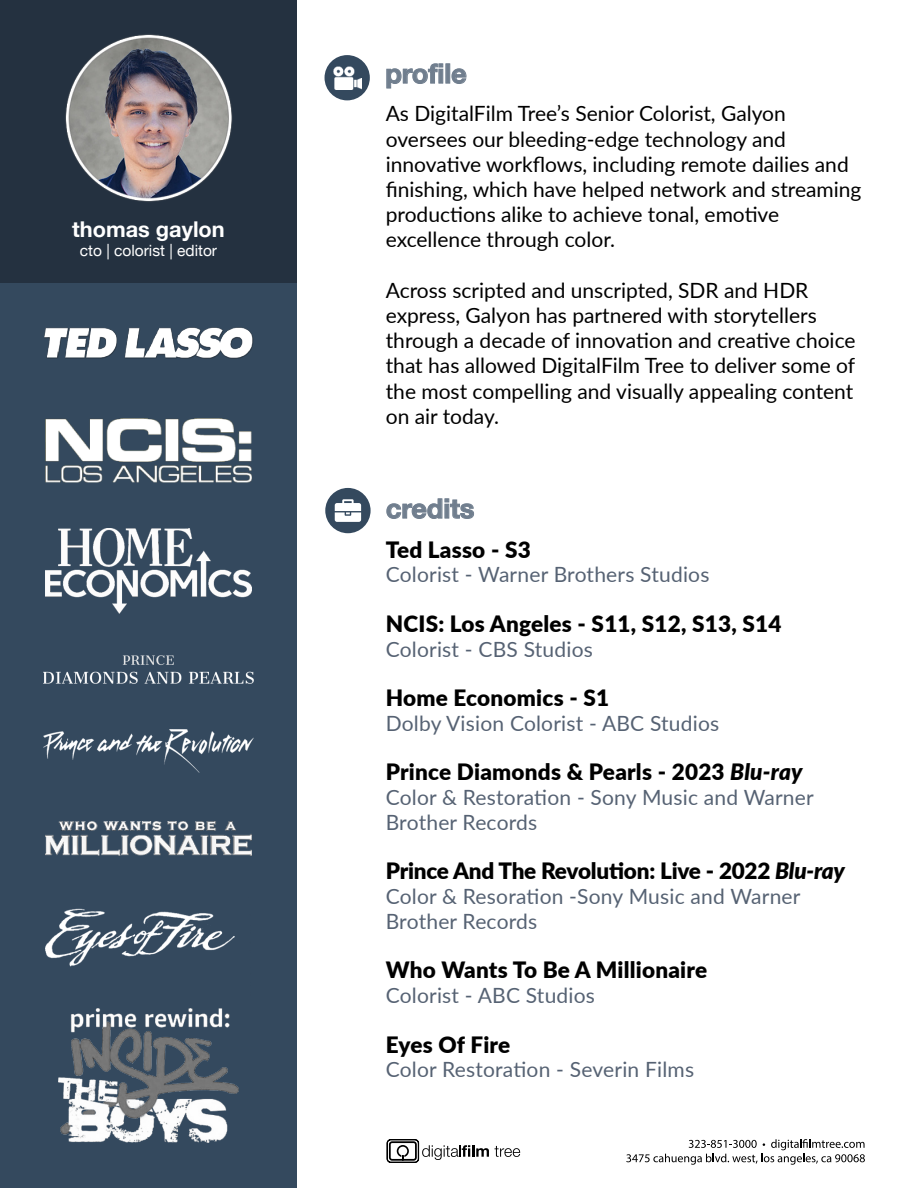
<style>
.page{position:relative;width:918px;height:1188px;background:#fff}
.page>*{position:absolute;margin:0;border:0;box-sizing:border-box;transform-origin:0 0}
.t1{font:700 27px "Helvetica Neue";color:#707e8e}
.t2{font:900 22.5px "Lato";letter-spacing:.01em;color:#000}
.t3{font:900 22.5px "Lato";letter-spacing:-.01em;color:#000}
.t4{font:700 21.75px "Helvetica Neue";color:#fff}
.t5{font:21px/25.2px "Lato";color:#000}
.t6{font:21px/24.8px "Lato";letter-spacing:.01em;color:#566273}
.t7{font:15.6px "Helvetica Neue";color:#fff}
.s1{font-style:italic}
</style>
<div class="page">
<div style="left:325px;top:488px;width:46px;height:45px;background:#34495e;border-radius:50%"></div>
<svg style="left:335px;top:499px;width:26px;height:23px"></svg>
<svg style="left:387px;top:498px;width:87px;height:21px"></svg>
<div style="left:325px;top:55px;width:45px;height:45px;background:#34495e;border-radius:50%"></div>
<img style="left:334px;top:67px;width:28px;height:23px">
<svg style="left:386px;top:64px;width:57px;height:24px"></svg>
<div style="left:439px;top:69px;width:4px;height:14px;border:1px solid #707e8e"></div>
<div style="left:446px;top:64px;width:4px;height:19px;border:1px solid #707e8e"></div>
<svg style="left:452px;top:68px;width:14px;height:16px"></svg>
<div style="left:0;top:0;width:297px;height:1188px;background:#34495e"></div>
<div style="left:0;top:0;width:297px;height:282px;background:#243140"></div>
<img style="left:59px;top:1008px;width:179px;height:134px">
<img style="left:46px;top:418px;width:205px;height:64px">
<img style="left:44px;top:327px;width:209px;height:32px">
<img style="left:46px;top:528px;width:205px;height:86px">
<img style="left:44px;top:729px;width:209px;height:43px">
<img style="left:44px;top:655px;width:209px;height:28px">
<img style="left:46px;top:821px;width:205px;height:35px">
<img style="left:46px;top:908px;width:189px;height:59px">
<svg style="left:387px;top:1139px;width:133px;height:24px"></svg>
<svg style="left:626px;top:1139px;width:239px;height:26px"></svg>
<img style="left:65px;top:34px;width:167px;height:168px">
<p class="t4" style="left:72px;top:212px;width:154px">thomas gaylon</p>
<p class="t7" style="left:80px;top:239px;width:139px">cto | colorist | editor</p>
<p class="t1" style="left:385px;top:52px;width:83px">profile</p>
<p class="t5" style="left:386px;top:100px;width:477px">As DigitalFilm Tree’s Senior Colorist, Galyon oversees our bleeding-edge technology and innovative workflows, including remote dailies and finishing, which have helped network and streaming productions alike to achieve tonal, emotive excellence through color.</p>
<p class="t5" style="left:386px;top:277px;width:471px">Across scripted and unscripted, SDR and HDR express, Galyon has partnered with storytellers through a decade of innovation and creative choice that has allowed DigitalFilm Tree to deliver some of the most compelling and visually appealing content on air today.</p>
<p class="t1" style="left:386px;top:487px;width:90px">credits</p>
<p class="t2" style="left:386px;top:533px;width:147px">Ted Lasso - S3</p>
<p class="t6" style="left:386px;top:562px;width:325px">Colorist - Warner Brothers Studios</p>
<p class="t2" style="left:386px;top:607px;width:397px">NCIS: Los Angeles - S11, S12, S13, S14</p>
<p class="t6" style="left:386px;top:636px;width:209px">Colorist - CBS Studios</p>
<p class="t2" style="left:386px;top:681px;width:225px">Home Economics - S1</p>
<p class="t6" style="left:386px;top:710px;width:335px">Dolby Vision Colorist - ABC Studios</p>
<p class="t2" style="left:386px;top:755px;width:418px">Prince Diamonds &amp; Pearls - 2023 <span class="s1">Blu-ray</span></p>
<p class="t6" style="left:386px;top:784px;width:430px">Color &amp; Restoration - Sony Music and Warner<br>Brother Records</p>
<p class="t3" style="left:386px;top:854px;width:460px">Prince And The Revolution: Live - 2022 <span class="s1">Blu-ray</span></p>
<p class="t6" style="left:386px;top:883px;width:416px">Color &amp; Resoration -Sony Music and Warner<br>Brother Records</p>
<p class="t2" style="left:386px;top:953px;width:323px">Who Wants To Be A Millionaire</p>
<p class="t6" style="left:386px;top:982px;width:211px">Colorist - ABC Studios</p>
<p class="t2" style="left:386px;top:1028px;width:126px">Eyes Of Fire</p>
<p class="t6" style="left:386px;top:1057px;width:310px">Color Restoration - Severin Films</p>
</div>
